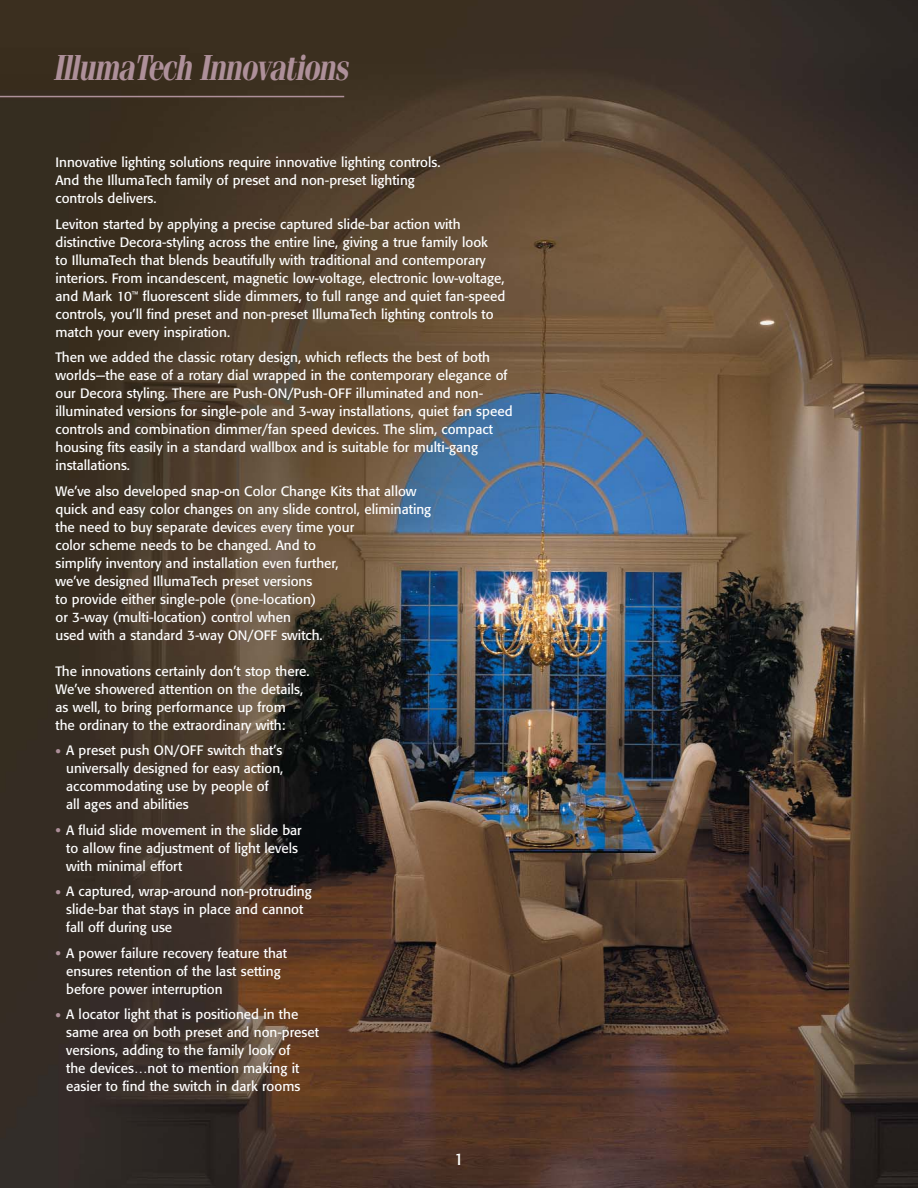
<style>
.page{position:relative;width:918px;height:1188px;background:#fff}
.page>*{position:absolute;margin:0;border:0;box-sizing:border-box;transform-origin:0 0}
.t1{font:italic 700 36px "Fenice IT Cby BT";letter-spacing:-.03em;color:#ae909a;scale:.8 1}
.t2{font:16.5px "Formata";color:#fff}
.t3{font:13.5px/18px "Formata";color:#fff}
.s1{font-size:16.5px;color:#ae909a}
</style>
<div class="page">
<img style="left:0;top:0;width:918px;height:1188px">
<hr style="left:0;top:96px;width:344px;height:1px;background:#ae909a">
<h1 class="t1" style="left:55px;top:55px;width:369px">IllumaTech Innovations</h1>
<p class="t3" style="left:55px;top:155px;width:387px">Innovative lighting solutions require innovative lighting controls.<br>And the IllumaTech family of preset and non-preset lighting controls delivers.</p>
<p class="t3" style="left:55px;top:216px;width:451px">Leviton started by applying a precise captured slide-bar action with distinctive Decora-styling across the entire line, giving a true family look<br>to IllumaTech that blends beautifully with traditional and contemporary interiors. From incandescent, magnetic low-voltage, electronic low-voltage, and Mark 10<sup>™</sup> fluorescent slide dimmers, to full range and quiet fan-speed controls, you’ll find preset and non-preset IllumaTech lighting controls to match your every inspiration.</p>
<p class="t3" style="left:55px;top:350px;width:459px">Then we added the classic rotary design, which reflects the best of both worlds—the ease of a rotary dial wrapped in the contemporary elegance of our Decora styling. There are Push-ON/Push-OFF illuminated and non&shy;illuminated versions for single-pole and 3-way installations, quiet fan speed controls and combination dimmer/fan speed devices. The slim, compact housing fits easily in a standard wallbox and is suitable for multi-gang installations.</p>
<p class="t3" style="left:55px;top:483px;width:377px">We’ve also developed snap-on Color Change Kits that allow quick and easy color changes on any slide control, eliminating the need to buy separate devices every time your<br>color scheme needs to be changed. And to<br>simplify inventory and installation even further,<br>we’ve designed IllumaTech preset versions<br>to provide either single-pole (one-location)<br>or 3-way (multi-location) control when<br>used with a standard 3-way ON/OFF switch.</p>
<p class="t3" style="left:55px;top:663px;width:256px">The innovations certainly don’t stop there.<br>We’ve showered attention on the details, as well, to bring performance up from<br>the ordinary to the extraordinary with:</p>
<p class="t3" style="left:66px;top:743px;width:219px;text-indent:-11px"><span class="s1">•</span> A preset push ON/OFF switch that’s universally designed for easy action, accommodating use by people of all ages and abilities</p>
<p class="t3" style="left:66px;top:822px;width:237px;text-indent:-11px"><span class="s1">•</span> A fluid slide movement in the slide bar to allow fine adjustment of light levels with minimal effort</p>
<p class="t3" style="left:66px;top:884px;width:247px;text-indent:-11px"><span class="s1">•</span> A captured, wrap-around non-protruding slide-bar that stays in place and cannot fall off during use</p>
<p class="t3" style="left:66px;top:945px;width:223px;text-indent:-11px"><span class="s1">•</span> A power failure recovery feature that ensures retention of the last setting before power interruption</p>
<p class="t3" style="left:66px;top:1007px;width:254px;text-indent:-11px"><span class="s1">•</span> A locator light that is positioned in the same area on both preset and non-preset versions, adding to the family look of<br>the devices…not to mention making it easier to find the switch in dark rooms</p>
<p class="t2" style="left:454px;top:1152px;width:11px">1</p>
</div>
